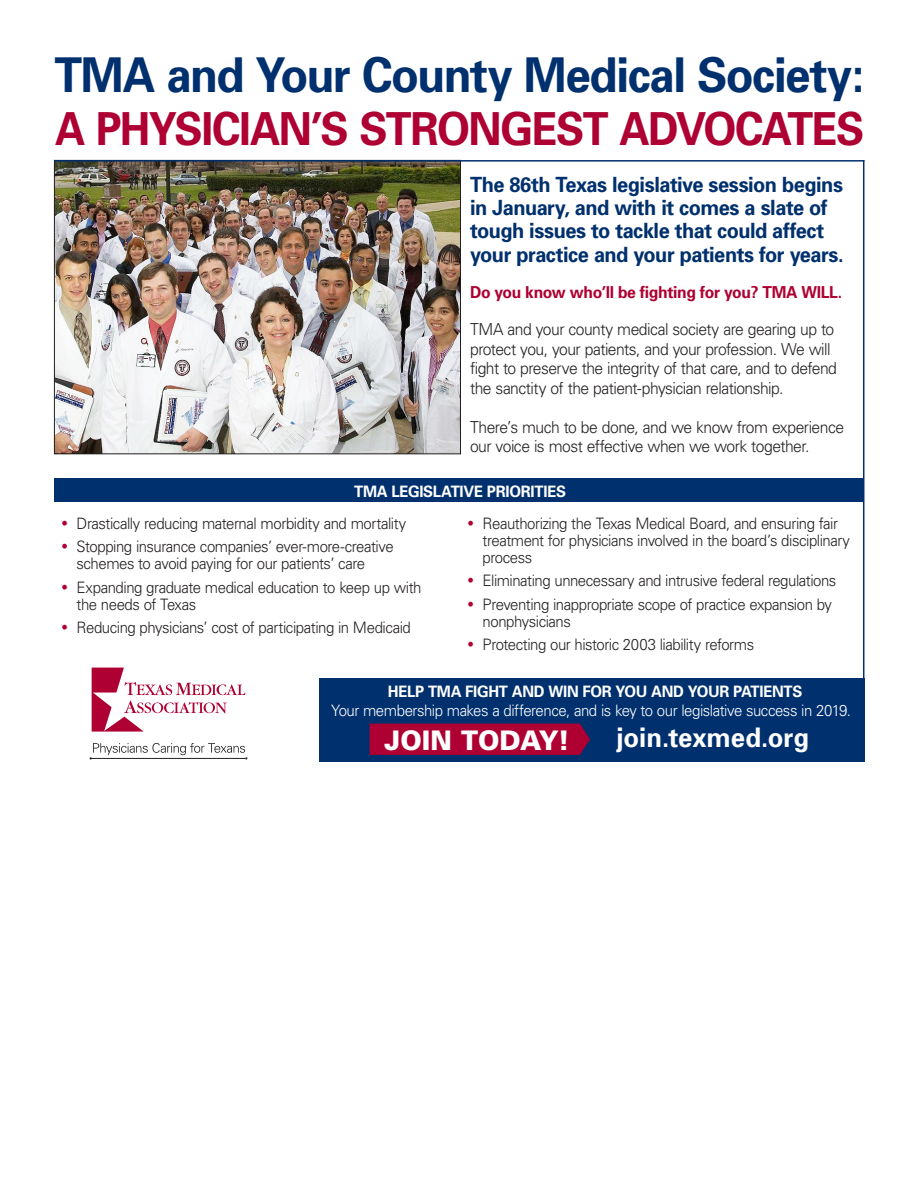
<style>
.page{position:relative;width:918px;height:1188px;background:#fff}
.page>*{position:absolute;margin:0;border:0;box-sizing:border-box;transform-origin:0 0}
.t1{font:700 48px "Univers";letter-spacing:-.03em;color:#00306d;scale:.95 1}
.t2{font:700 45.6px "Univers";letter-spacing:-.035em;color:#ae0032;scale:.93 1}
.body_bold{font:700 27px "Univers";color:#fff;scale:.95 1}
.body_bold-2{font:900 27px "Univers";color:#fff;scale:.95 1}
.body_bold-3{font:700 21px/23.2px "Univers";letter-spacing:-.025em;color:#00306d;scale:.95 1}
.body_bold-4{font:300 16.5px/19.5px "Univers";letter-spacing:-.035em;color:#231f20;scale:.95 1}
.body_bold-5{font:700 16.5px "Univers";letter-spacing:-.02em;color:#ae0032;scale:.95 1}
.body_bold-6{font:300 15.75px/17.2px "Univers";letter-spacing:-.03em;color:#231f20;scale:.95 1}
.body_bold-7{font:300 15.75px "Univers";letter-spacing:-.03em;color:#fff;scale:.95 1}
.body_bold-8{font:700 15.75px "Univers";letter-spacing:-.02em;color:#fff;scale:.95 1}
.s1{font-weight:700;font-size:19.5px;color:#ae0032}
</style>
<div class="page">
<div style="left:319px;top:678px;width:545px;height:84px;background:#00306d"></div>
<div style="left:54px;top:479px;width:810px;height:23px;background:#00306d"></div>
<svg style="left:92px;top:668px;width:153px;height:64px"></svg>
<svg style="left:90px;top:743px;width:157px;height:17px"></svg>
<img style="left:56px;top:162px;width:403px;height:290px">
<hr style="left:863px;top:160px;width:1px;height:536px;background:#00306d">
<hr style="left:54px;top:160px;width:810px;height:2px;background:#00306d">
<div style="left:370px;top:724px;width:220px;height:31px;background:#ae0032"></div>
<p class="t1" style="left:55px;top:46px;width:854px">TMA and Your County Medical Society:</p>
<p class="t2" style="left:55px;top:102px;width:872px">A PHYSICIAN’S STRONGEST ADVOCATES</p>
<p class="body_bold-3" style="left:470px;top:173px;width:395px">The 86th Texas legislative session begins in January, and with it comes a slate of tough issues to tackle that could affect your practice and your patients for years.</p>
<p class="body_bold-5" style="left:470px;top:282px;width:393px">Do you know who’ll be fighting for you? TMA WILL.</p>
<p class="body_bold-4" style="left:470px;top:320px;width:388px">TMA and your county medical society are gearing up to protect you, your patients, and your profession. We will fight to preserve the integrity of that care, and to defend the sanctity of the patient-physician relationship.</p>
<p class="body_bold-4" style="left:470px;top:417px;width:395px">There’s much to be done, and we know from experience our voice is most effective when we work together.</p>
<p class="body_bold-8" style="left:354px;top:482px;width:224px">TMA LEGISLATIVE PRIORITIES</p>
<p class="body_bold-6" style="left:62px;top:514px;width:364px"><span class="s1">•</span> Drastically reducing maternal morbidity and mortality</p>
<p class="body_bold-6" style="left:77px;top:538px;width:335px;text-indent:-15px"><span class="s1">•</span> Stopping insurance companies’ ever-more-creative schemes to avoid paying for our patients’ care</p>
<p class="body_bold-6" style="left:77px;top:578px;width:365px;text-indent:-15px"><span class="s1">•</span> Expanding graduate medical education to keep up with the needs of Texas</p>
<p class="body_bold-6" style="left:62px;top:619px;width:369px"><span class="s1">•</span> Reducing physicians’ cost of participating in Medicaid</p>
<p class="body_bold-6" style="left:483px;top:514px;width:388px;text-indent:-15px"><span class="s1">•</span> Reauthorizing the Texas Medical Board, and ensuring fair treatment for physicians involved in the board’s disciplinary process</p>
<p class="body_bold-6" style="left:468px;top:572px;width:390px"><span class="s1">•</span> Eliminating unnecessary and intrusive federal regulations</p>
<p class="body_bold-6" style="left:483px;top:596px;width:369px;text-indent:-15px"><span class="s1">•</span> Preventing inappropriate scope of practice expansion by nonphysicians</p>
<p class="body_bold-6" style="left:468px;top:636px;width:303px"><span class="s1">•</span> Protecting our historic 2003 liability reforms</p>
<p class="body_bold-8" style="left:388px;top:682px;width:438px">HELP TMA FIGHT AND WIN FOR YOU AND YOUR PATIENTS</p>
<p class="body_bold-7" style="left:331px;top:701px;width:549px">Your membership makes a difference, and is key to our legislative success in 2019.</p>
<p class="body_bold-2" style="left:385px;top:723px;width:196px">JOIN TODAY!</p>
<p class="body_bold" style="left:616px;top:721px;width:204px">join.texmed.org</p>
</div>
